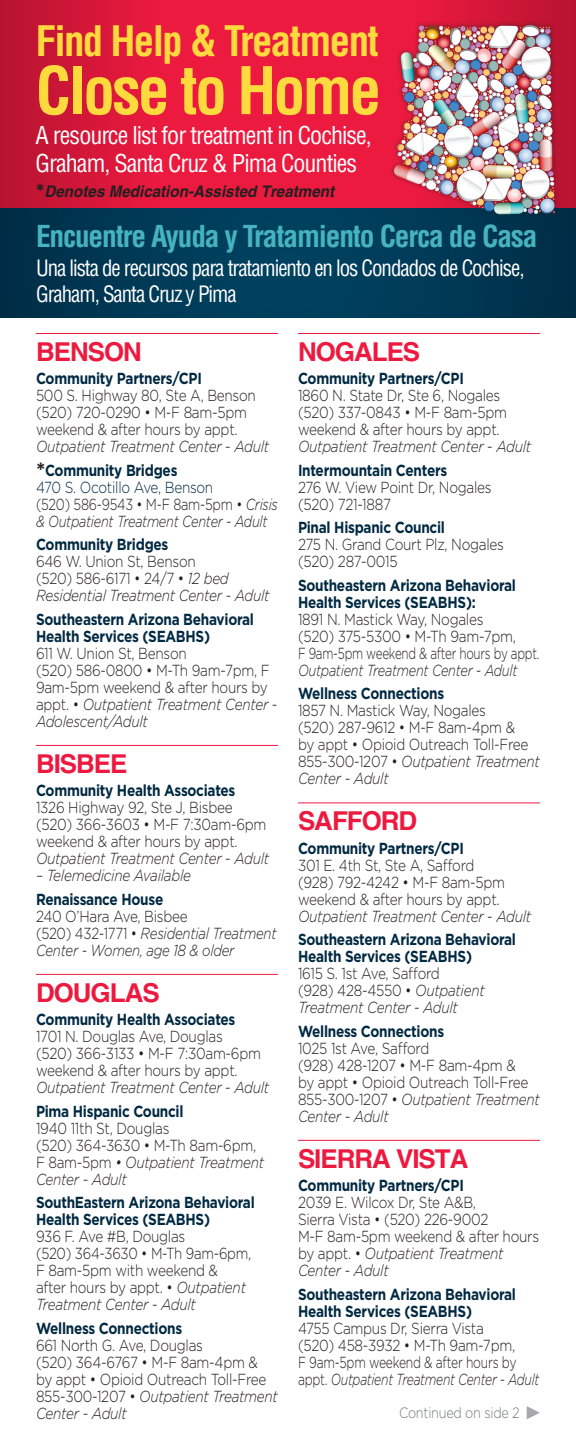
<style>
.page{position:relative;width:576px;height:1440px;background:#fff}
.page>*{position:absolute;margin:0;border:0;box-sizing:border-box;transform-origin:0 0}
.t1{font:700 condensed 64px "Helvetica";letter-spacing:-.045em;color:#ffda3e}
.t2{font:700 condensed 41px "Helvetica";letter-spacing:-.04em;color:#ffda3e}
.t3{font:700 condensed 29.6px "Helvetica";letter-spacing:-.04em;color:#47b3bf}
.City_Heads{font:700 26px "Helvetica";letter-spacing:-.04em;color:#ed1a40}
.t4{font:condensed 24px/28px "Helvetica";letter-spacing:-.04em;color:#fff}
.t5{font:condensed 22px/26px "Helvetica";letter-spacing:-.05em;color:#fff;scale:.95 1}
.Treatment_Center{font:300 16px/17px "Gotham";letter-spacing:-.02em;color:#231f20;scale:.85 1}
.Treatment_Center-2{font:700 16px/17px "Gotham";letter-spacing:-.02em;color:#002942;scale:.85 1}
.Treatment_Center-3{font:italic 300 16px/17px "Gotham";letter-spacing:-.02em;color:#231f20;scale:.8 1}
.Treatment_Center-4{font:italic 300 16px/17px "Gotham";letter-spacing:-.02em;color:#231f20;scale:.83 1}
.Treatment_Center-5{font:300 16px/17px "Gotham";letter-spacing:-.02em;color:#231f20;scale:.76 1}
.t6{font:italic 700 16px "Helvetica";color:#231f20;scale:.95 1}
.Treatment_Center-6{font:italic 300 16px "Gotham";letter-spacing:-.02em;color:#231f20;scale:.85 1}
.t7{font:300 15px "Gotham";letter-spacing:-.02em;color:#76787b;scale:.85 1}
.s1{font-family:"Gotham";font-style:normal;font-size:22px}
.s2{font-style:italic}
.s3{font-size:22px;color:#231f20}
.s4{font-style:normal;color:#002942}
.s5{font-style:normal}
</style>
<div class="page">
<div style="left:0;top:0;width:576px;height:210px;background:#ed1a40"></div>
<div style="left:0;top:0;width:166px;height:318px;background:linear-gradient(to right,#b51431,#eb1a40)"></div>
<div style="left:410px;top:0;width:166px;height:318px;background:linear-gradient(to right,#ee1a40,#b71431)"></div>
<svg style="left:0;top:209px;width:576px;height:109px;background:#003854"></svg>
<hr style="left:36px;top:333px;width:242px;height:1px;background:#ed1a40">
<hr style="left:36px;top:745px;width:242px;height:1px;background:#ed1a40">
<hr style="left:36px;top:974px;width:242px;height:1px;background:#ed1a40">
<hr style="left:298px;top:333px;width:242px;height:1px;background:#ed1a40">
<hr style="left:298px;top:802px;width:242px;height:1px;background:#ed1a40">
<hr style="left:298px;top:1140px;width:242px;height:1px;background:#ed1a40">
<svg style="left:527px;top:1406px;width:13px;height:13px"></svg>
<div style="left:389px;top:20px;width:171px;height:199px;background:#231f20;opacity:.5"></div>
<img style="left:394px;top:164px;width:3px;height:20px">
<img style="left:397px;top:25px;width:158px;height:189px">
<p class="t2" style="left:36px;top:16px;width:345px">Find Help &amp; Treatment</p>
<p class="t1" style="left:36px;top:51px;width:347px">Close to Home</p>
<p class="t4" style="left:36px;top:121px;width:338px">A resource list for treatment in Cochise,<br>Graham, Santa Cruz &amp; Pima Counties</p>
<p class="t6" style="left:36px;top:182px;width:316px"><span class="s1">*</span>Denotes Medication-Assisted Treatment</p>
<p class="t3" style="left:36px;top:217px;width:503px">Encuentre Ayuda y Tratamiento Cerca de Casa</p>
<p class="t5" style="left:36px;top:254px;width:516px">Una lista de recursos para tratamiento en los Condados de Cochise,<br>Graham, Santa Cruz y Pima</p>
<p class="City_Heads" style="left:36px;top:336px;width:108px">BENSON</p>
<p class="Treatment_Center-2" style="left:36px;top:370px;width:197px">Community Partners/CPI</p>
<p class="Treatment_Center" style="left:36px;top:387px;width:276px">500 S. Highway 80, Ste A, Benson (520) 720-0290 • M-F 8am-5pm weekend &amp; after hours by appt.<br><span class="s2">Outpatient Treatment Center</span> - <span class="s2">Adult</span></p>
<p class="Treatment_Center-2" style="left:36px;top:462px;width:168px"><span class="s3">*</span>Community Bridges</p>
<p class="Treatment_Center-3" style="left:36px;top:478px;width:304px"><span class="s4">470 S. Ocotillo Ave, Benson<br></span><span class="s5">(520) 586-9543 • M-F 8am-5pm •</span> Crisis &amp; Outpatient Treatment Center - Adult</p>
<p class="Treatment_Center-2" style="left:36px;top:536px;width:157px">Community Bridges</p>
<p class="Treatment_Center" style="left:36px;top:553px;width:276px">646 W. Union St, Benson<br>(520) 586-6171 • 24/7 • <span class="s2">12 bed<br>Residential Treatment Center</span> - <span class="s2">Adult</span></p>
<p class="Treatment_Center-2" style="left:36px;top:611px;width:258px">Southeastern Arizona Behavioral<br>Health Services (SEABHS)</p>
<p class="Treatment_Center" style="left:36px;top:644px;width:286px">611 W. Union St, Benson<br>(520) 586-0800 • M-Th 9am-7pm, F<br>9am-5pm weekend &amp; after hours by appt. • <span class="s2">Outpatient Treatment Center</span> -<br><span class="s2">Adolescent/Adult</span></p>
<p class="City_Heads" style="left:36px;top:748px;width:93px">BISBEE</p>
<p class="Treatment_Center-2" style="left:36px;top:782px;width:236px">Community Health Associates</p>
<p class="Treatment_Center" style="left:36px;top:799px;width:276px">1326 Highway 92, Ste J, Bisbee (520) 366-3603 • M-F 7:30am-6pm weekend &amp; after hours by appt.<br><span class="s2">Outpatient Treatment Center</span> - <span class="s2">Adult</span></p>
<p class="Treatment_Center-6" style="left:36px;top:866px;width:184px">– Telemedicine Available</p>
<p class="Treatment_Center-2" style="left:36px;top:891px;width:151px">Renaissance House</p>
<p class="Treatment_Center-4" style="left:36px;top:907px;width:291px"><span class="s5">240 O’Hara Ave, Bisbee<br>(520) 432-1771 •</span> Residential Treatment<br>Center - Women, age 18 &amp; older</p>
<p class="City_Heads" style="left:36px;top:977px;width:125px">DOUGLAS</p>
<p class="Treatment_Center-2" style="left:36px;top:1011px;width:236px">Community Health Associates</p>
<p class="Treatment_Center" style="left:36px;top:1028px;width:276px">1701 N. Douglas Ave, Douglas<br>(520) 366-3133 • M-F 7:30am-6pm weekend &amp; after hours by appt.<br><span class="s2">Outpatient Treatment Center</span> - <span class="s2">Adult</span></p>
<p class="Treatment_Center-2" style="left:36px;top:1103px;width:175px">Pima Hispanic Council</p>
<p class="Treatment_Center" style="left:36px;top:1119px;width:270px">1940 11th St, Douglas<br>(520) 364-3630 • M-Th 8am-6pm,<br>F 8am-5pm <span class="s2">• Outpatient Treatment<br>Center - Adult</span></p>
<p class="Treatment_Center-2" style="left:36px;top:1194px;width:259px">SouthEastern Arizona Behavioral<br>Health Services (SEABHS)</p>
<p class="Treatment_Center" style="left:36px;top:1228px;width:255px">936 F. Ave #B, Douglas<br>(520) 364-3630 • M-Th 9am-6pm,<br>F 8am-5pm with weekend &amp; after hours by appt. • <span class="s2">Outpatient<br>Treatment Center</span> - <span class="s2">Adult</span></p>
<p class="Treatment_Center-2" style="left:36px;top:1320px;width:174px">Wellness Connections</p>
<p class="Treatment_Center" style="left:36px;top:1336px;width:198px">661 North G. Ave, Douglas</p>
<p class="Treatment_Center" style="left:36px;top:1353px;width:286px">(520) 364-6767 • M-F 8am-4pm &amp; by appt • Opioid Outreach Toll-Free<br>855-300-1207 • <span class="s2">Outpatient Treatment<br>Center - Adult</span></p>
<p class="City_Heads" style="left:298px;top:336px;width:124px">NOGALES</p>
<p class="Treatment_Center-2" style="left:298px;top:370px;width:197px">Community Partners/CPI</p>
<p class="Treatment_Center" style="left:298px;top:387px;width:276px">1860 N. State Dr, Ste 6, Nogales (520) 337-0843 • M-F 8am-5pm weekend &amp; after hours by appt.<br><span class="s2">Outpatient Treatment Center</span> - <span class="s2">Adult</span></p>
<p class="Treatment_Center-2" style="left:298px;top:462px;width:177px">Intermountain Centers</p>
<p class="Treatment_Center" style="left:298px;top:478px;width:229px">276 W. View Point Dr, Nogales</p>
<p class="Treatment_Center" style="left:298px;top:495px;width:111px">(520) 721-1887</p>
<p class="Treatment_Center-2" style="left:298px;top:519px;width:174px">Pinal Hispanic Council</p>
<p class="Treatment_Center" style="left:298px;top:536px;width:244px">275 N. Grand Court Plz, Nogales (520) 287-0015</p>
<p class="Treatment_Center-2" style="left:298px;top:577px;width:258px">Southeastern Arizona Behavioral<br>Health Services (SEABHS):</p>
<p class="Treatment_Center" style="left:298px;top:610px;width:286px">1891 N. Mastick Way, Nogales<br>(520) 375-5300 • M-Th 9am-7pm,<br>F 9am-5pm weekend &amp; after hours by appt.<br><span class="s2">Outpatient Treatment Center</span> - <span class="s2">Adult</span></p>
<p class="Treatment_Center-2" style="left:298px;top:685px;width:174px">Wellness Connections</p>
<p class="Treatment_Center" style="left:298px;top:702px;width:223px">1857 N. Mastick Way, Nogales</p>
<p class="Treatment_Center" style="left:298px;top:719px;width:286px">(520) 287-9612 • M-F 8am-4pm &amp;<br>by appt • Opioid Outreach Toll-Free<br>855-300-1207 • <span class="s2">Outpatient Treatment<br>Center - Adult</span></p>
<p class="City_Heads" style="left:298px;top:805px;width:121px">SAFFORD</p>
<p class="Treatment_Center-2" style="left:298px;top:840px;width:197px">Community Partners/CPI</p>
<p class="Treatment_Center" style="left:298px;top:856px;width:276px">301 E. 4th St, Ste A, Safford<br>(928) 792-4242 • M-F 8am-5pm weekend &amp; after hours by appt.<br><span class="s2">Outpatient Treatment Center</span> - <span class="s2">Adult</span></p>
<p class="Treatment_Center-2" style="left:298px;top:931px;width:258px">Southeastern Arizona Behavioral<br>Health Services (SEABHS)</p>
<p class="Treatment_Center" style="left:298px;top:965px;width:221px">1615 S. 1st Ave, Safford<br>(928) 428-4550 • <span class="s2">Outpatient<br>Treatment Center</span> - <span class="s2">Adult</span></p>
<p class="Treatment_Center-2" style="left:298px;top:1023px;width:174px">Wellness Connections</p>
<p class="Treatment_Center" style="left:298px;top:1039px;width:156px">1025 1st Ave, Safford</p>
<p class="Treatment_Center" style="left:298px;top:1056px;width:286px">(928) 428-1207 • M-F 8am-4pm &amp;<br>by appt • Opioid Outreach Toll-Free<br>855-300-1207 • <span class="s2">Outpatient Treatment<br>Center - Adult</span></p>
<p class="City_Heads" style="left:298px;top:1143px;width:172px">SIERRA VISTA</p>
<p class="Treatment_Center-2" style="left:298px;top:1177px;width:197px">Community Partners/CPI</p>
<p class="Treatment_Center" style="left:298px;top:1194px;width:225px">2039 E. Wilcox Dr, Ste A&amp;B,<br>Sierra Vista • (520) 226-9002</p>
<p class="Treatment_Center" style="left:298px;top:1228px;width:285px">M-F 8am-5pm weekend &amp; after hours by appt. • <span class="s2">Outpatient Treatment<br>Center</span> - <span class="s2">Adult</span></p>
<p class="Treatment_Center-2" style="left:298px;top:1286px;width:258px">Southeastern Arizona Behavioral<br>Health Services (SEABHS)</p>
<p class="Treatment_Center" style="left:298px;top:1319px;width:257px">4755 Campus Dr, Sierra Vista (520) 458-3932 • M-Th 9am-7pm,</p>
<p class="Treatment_Center-5" style="left:298px;top:1353px;width:319px">F 9am-5pm weekend &amp; after hours by appt. <span class="s2">Outpatient Treatment Center</span> - <span class="s2">Adult</span></p>
<p class="t7" style="left:399px;top:1404px;width:144px">Continued on side 2</p>
</div>
